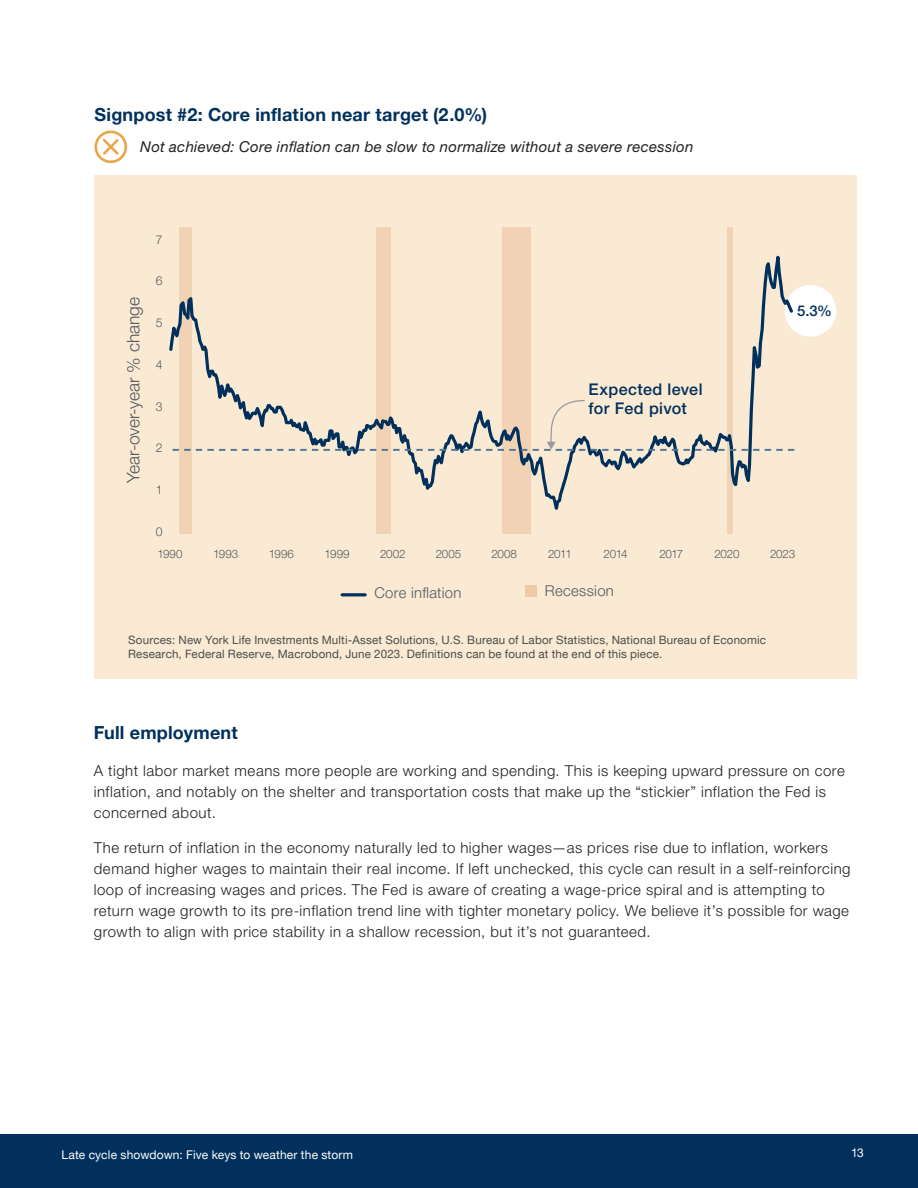
<style>
.page{position:relative;width:918px;height:1188px;background:#fff}
.page>*{position:absolute;margin:0;border:0;box-sizing:border-box;transform-origin:0 0}
.chart_heads{font:700 18px "Helvetica Neue LT Pro";letter-spacing:.01em;color:#00305b}
.t1{font:300 17.4px "Helvetica Neue LT Pro";color:#53595f}
.t2{font:500 16.2px/19.4px "Helvetica Neue LT Pro";letter-spacing:.02em;color:#00305b}
.Body_text_10_14{font:300 15px/21px "Helvetica Neue LT Std";letter-spacing:.035em;color:#231f20}
.Chart_descriptor{font:italic 15px "Helvetica Neue LT Pro";letter-spacing:.02em;color:#231f20}
.t3{font:300 14.85px "Helvetica Neue LT Pro";letter-spacing:.02em;color:#53595f}
.t4{font:500 14.85px "Helvetica Neue LT Pro";color:#00305b}
.t5{font:300 12.3px "Helvetica Neue LT Pro";color:#53595f}
.t6{font:12px "Helvetica Neue LT Pro";letter-spacing:.01em;color:#fff}
.sources{font:11.55px/13.5px "Helvetica Neue LT Pro";letter-spacing:.015em;color:#4b4c4d}
.t7{font:300 11.55px "Helvetica Neue LT Pro";letter-spacing:-.02em;color:#53595f}
</style>
<div class="page">
<div style="left:0;top:1134px;width:918px;height:54px;background:#00305b"></div>
<svg style="left:101px;top:137px;width:20px;height:20px"></svg>
<div style="left:94px;top:131px;width:33px;height:32px;border:3px solid #eaa549;border-radius:50%"></div>
<div style="left:94px;top:175px;width:763px;height:503px;background:#faead4"></div>
<div style="left:179px;top:227px;width:13px;height:306px;background:#f2d2b4"></div>
<div style="left:376px;top:227px;width:15px;height:306px;background:#f2d2b4"></div>
<div style="left:502px;top:227px;width:29px;height:306px;background:#f2d2b4"></div>
<div style="left:728px;top:227px;width:5px;height:306px;background:#f2d2b4"></div>
<div style="left:785px;top:285px;width:51px;height:52px;background:#fff;border-radius:50%"></div>
<div style="left:525px;top:585px;width:12px;height:12px;background:#efcaa7"></div>
<hr style="left:342px;top:593px;width:23px;height:3px;background:#00305b">
<svg style="left:169px;top:228px;width:629px;height:296px"></svg>
<p class="chart_heads" style="left:94px;top:103px;width:394px">Signpost #2: Core inflation near target (2.0%)</p>
<p class="Chart_descriptor" style="left:140px;top:138px;width:555px">Not achieved: Core inflation can be slow to normalize without a severe recession</p>
<p class="t5" style="left:156px;top:232px;width:8px">7</p>
<p class="t1" style="left:123px;top:483px;width:187px;rotate:-90deg">Year-over-year % change</p>
<p class="t5" style="left:156px;top:273px;width:8px">6</p>
<p class="t5" style="left:156px;top:315px;width:8px">5</p>
<p class="t5" style="left:156px;top:357px;width:8px">4</p>
<p class="t5" style="left:156px;top:399px;width:8px">3</p>
<p class="t5" style="left:156px;top:441px;width:8px">2</p>
<p class="t5" style="left:156px;top:482px;width:8px">1</p>
<p class="t2" style="left:589px;top:379px;width:115px">Expected level for Fed pivot</p>
<p class="t4" style="left:797px;top:302px;width:36px">5.3%</p>
<p class="t5" style="left:156px;top:524px;width:8px">0</p>
<p class="t7" style="left:158px;top:547px;width:27px">1990</p>
<p class="t7" style="left:213px;top:547px;width:26px">1993</p>
<p class="t7" style="left:269px;top:547px;width:27px">1996</p>
<p class="t7" style="left:325px;top:547px;width:26px">1999</p>
<p class="t7" style="left:380px;top:547px;width:27px">2002</p>
<p class="t7" style="left:436px;top:547px;width:27px">2005</p>
<p class="t7" style="left:491px;top:547px;width:27px">2008</p>
<p class="t7" style="left:548px;top:547px;width:25px">2011</p>
<p class="t7" style="left:604px;top:547px;width:26px">2014</p>
<p class="t7" style="left:659px;top:547px;width:26px">2017</p>
<p class="t7" style="left:714px;top:547px;width:27px">2020</p>
<p class="t7" style="left:770px;top:547px;width:27px">2023</p>
<p class="t3" style="left:375px;top:584px;width:88px">Core inflation</p>
<p class="t3" style="left:545px;top:582px;width:71px">Recession</p>
<p class="sources" style="left:128px;top:633px;width:639px">Sources: New York Life Investments Multi-Asset Solutions, U.S. Bureau of Labor Statistics, National Bureau of Economic<br>Research, Federal Reserve, Macrobond, June 2023. Definitions can be found at the end of this piece.</p>
<p class="chart_heads" style="left:94px;top:722px;width:145px">Full employment</p>
<p class="Body_text_10_14" style="left:94px;top:760px;width:752px">A tight labor market means more people are working and spending. This is keeping upward pressure on core inflation, and notably on the shelter and transportation costs that make up the “stickier” inflation the Fed is concerned about.</p>
<p class="Body_text_10_14" style="left:94px;top:837px;width:758px">The return of inflation in the economy naturally led to higher wages—as prices rise due to inflation, workers demand higher wages to maintain their real income. If left unchecked, this cycle can result in a self-reinforcing loop of increasing wages and prices. The Fed is aware of creating a wage-price spiral and is attempting to return wage growth to its pre-inflation trend line with tighter monetary policy. We believe it’s possible for wage growth to align with price stability in a shallow recession, but it’s not guaranteed.</p>
<p class="t6" style="left:62px;top:1147px;width:293px">Late cycle showdown: Five keys to weather the storm</p>
<p class="t6" style="left:851px;top:1145px;width:14px">13</p>
</div>
